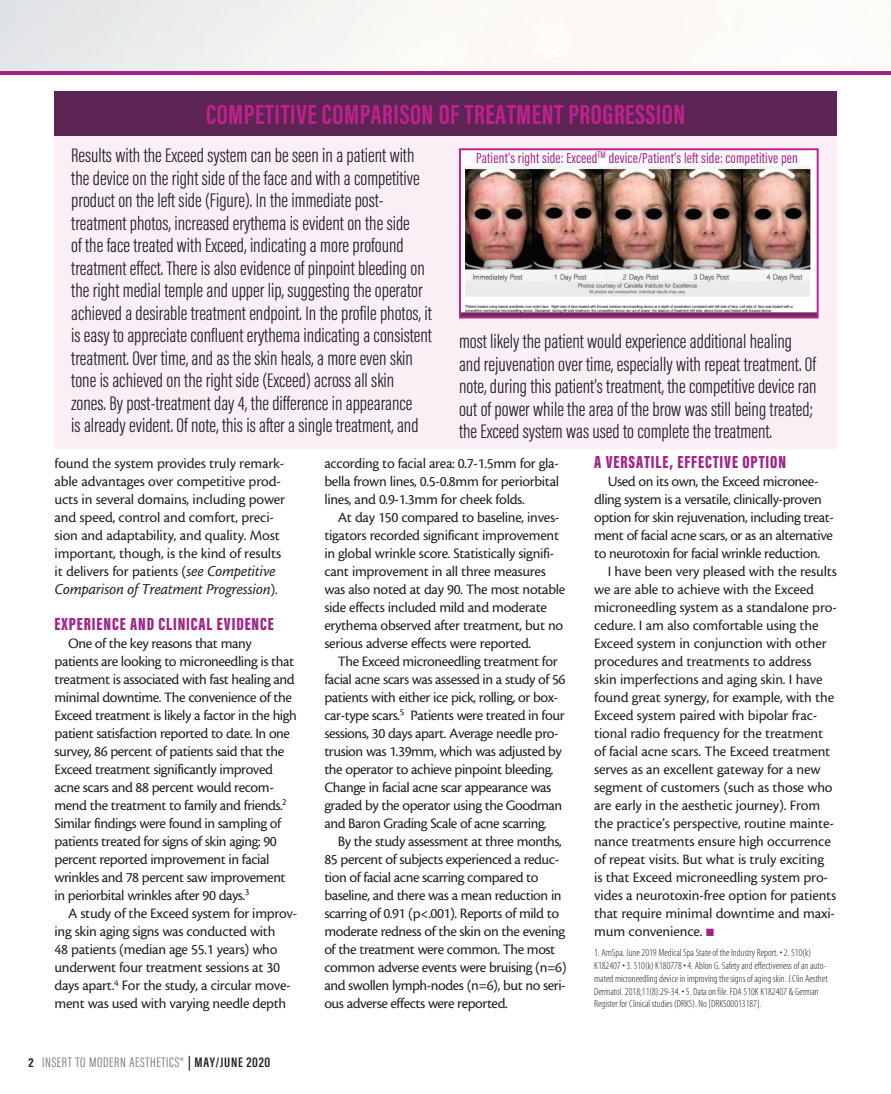
<style>
.page{position:relative;width:891px;height:1094px;background:#fff}
.page>*{position:absolute;margin:0;border:0;box-sizing:border-box;transform-origin:0 0}
.at_a_glance_header{font:700 28.5px "Acumin Pro Extra Cond";letter-spacing:.02em;color:#bf218d}
.at_a_glance_body{font:300 20.25px/22.5px "Acumin Pro Extra Cond";color:#1c1d26;scale:1.1 1}
.subhead{font:900 18px "Acumin Pro Extra Cond";letter-spacing:.05em;color:#a3238b}
.body{font:15.75px "Cronos MM It 408 10";letter-spacing:-.01em;color:#231f20}
.body-2{font:15px/18px "Cronos MM 408 10";letter-spacing:-.02em;color:#231f20}
.at_a_glance_body-2{font:15px "Acumin Pro Extra Cond";letter-spacing:.01em;color:#a3238b;scale:1.1 1}
.t1{font:300 14.1px "Acumin Pro Extra Cond";letter-spacing:.04em;color:#6c6d70;scale:1.11 1}
.footnote{font:10.5px/12.8px "Myriad MM 215 300";color:#231f20}
.s1{font-family:"Cronos MM It 408 10";font-size:15.75px}
.s2{font-family:"Cronos MM 408 10";font-size:15px}
.s3{font-weight:700;font-size:13.35px;color:#231f20}
.s4{font-weight:600;color:#231f20}
.s5{color:#a3238b}
</style>
<div class="page">
<svg style="left:0;top:70px;width:891px;height:4px;fill:#a3238b"></svg>
<div style="left:55px;top:136px;width:782px;height:313px;background:#f9eff5"></div>
<div style="left:55px;top:92px;width:782px;height:44px;background:#5c2553"></div>
<img style="left:462px;top:151px;width:354px;height:164px">
<div style="left:459px;top:148px;width:360px;height:170px;border:2px solid #bf218d"></div>
<div style="left:462px;top:152px;width:350px;height:14px;background:#fff"></div>
<p class="at_a_glance_header" style="left:206px;top:97px;width:481px">COMPETITIVE COMPARISON OF TREATMENT PROGRESSION</p>
<p class="at_a_glance_body" style="left:71px;top:144px;width:329px">Results with the Exceed system can be seen in a patient with the device on the right side of the face and with a competitive product on the left side (Figure). In the immediate post&shy;treatment photos, increased erythema is evident on the side<br>of the face treated with Exceed, indicating a more profound treatment effect. There is also evidence of pinpoint bleeding on the right medial temple and upper lip, suggesting the operator achieved a desirable treatment endpoint. In the profile photos, it is easy to appreciate confluent erythema indicating a consistent treatment. Over time, and as the skin heals, a more even skin tone is achieved on the right side (Exceed) across all skin zones. By post-treatment day 4, the difference in appearance<br>is already evident. Of note, this is after a single treatment, and</p>
<p class="at_a_glance_body-2" style="left:476px;top:149px;width:294px">Patient’s right side: Exceed<sup>TM</sup> device/Patient’s left side: competitive pen</p>
<p class="at_a_glance_body" style="left:459px;top:330px;width:327px">most likely the patient would experience additional healing and rejuvenation over time, especially with repeat treatment. Of note, during this patient’s treatment, the competitive device ran out of power while the area of the brow was still being treated; the Exceed system was used to complete the treatment.</p>
<p class="body-2" style="left:55px;top:455px;width:232px">found the system provides truly remark&shy;able advantages over competitive prod&shy;ucts in several domains, including power and speed, control and comfort, preci&shy;sion and adaptability, and quality. Most important, though, is the kind of results it delivers for patients (<span class="s1">see Competitive</span></p>
<p class="body" style="left:55px;top:581px;width:225px">Comparison of Treatment Progression<span class="s2">).</span></p>
<p class="subhead" style="left:55px;top:613px;width:221px">EXPERIENCE AND CLINICAL EVIDENCE</p>
<p class="body-2" style="left:55px;top:635px;width:244px;text-indent:14px">One of the key reasons that many patients are looking to microneedling is that treatment is associated with fast healing and minimal downtime. The convenience of the Exceed treatment is likely a factor in the high patient satisfaction reported to date. In one survey, 86 percent of patients said that the Exceed treatment significantly improved acne scars and 88 percent would recom&shy;mend the treatment to family and friends.<sup>2<br></sup>Similar findings were found in sampling of patients treated for signs of skin aging: 90 percent reported improvement in facial wrinkles and 78 percent saw improvement in periorbital wrinkles after 90 days.<sup>3</sup></p>
<p class="body-2" style="left:55px;top:905px;width:244px;text-indent:14px">A study of the Exceed system for improv&shy;ing skin aging signs was conducted with<br>48 patients (median age 55.1 years) who underwent four treatment sessions at 30 days apart.<sup>4</sup> For the study, a circular move&shy;ment was used with varying needle depth</p>
<p class="t1" style="left:28px;top:1054px;width:219px"><span class="s3">2</span> INSERT TO MODERN AESTHETICS® <span class="s4">| MAY/JUNE 2020</span></p>
<p class="body-2" style="left:324px;top:455px;width:236px;text-align:justify">according to facial area: 0.7-1.5mm for gla&shy;bella frown lines, 0.5-0.8mm for periorbital lines, and 0.9-1.3mm for cheek folds.</p>
<p class="body-2" style="left:324px;top:509px;width:243px;text-indent:14px">At day 150 compared to baseline, inves&shy;tigators recorded significant improvement in global wrinkle score. Statistically signifi&shy;cant improvement in all three measures was also noted at day 90. The most notable side effects included mild and moderate erythema observed after treatment, but no serious adverse effects were reported.</p>
<p class="body-2" style="left:324px;top:653px;width:243px;text-indent:14px">The Exceed microneedling treatment for facial acne scars was assessed in a study of 56 patients with either ice pick, rolling, or box&shy;car-type scars.<sup>5</sup> Patients were treated in four sessions, 30 days apart. Average needle pro&shy;trusion was 1.39mm, which was adjusted by the operator to achieve pinpoint bleeding.<br>Change in facial acne scar appearance was graded by the operator using the Goodman and Baron Grading Scale of acne scarring.</p>
<p class="body-2" style="left:324px;top:833px;width:244px;text-indent:14px">By the study assessment at three months, 85 percent of subjects experienced a reduc&shy;tion of facial acne scarring compared to baseline, and there was a mean reduction in scarring of 0.91 (p&lt;.001). Reports of mild to moderate redness of the skin on the evening of the treatment were common. The most common adverse events were bruising (n=6) and swollen lymph-nodes (n=6), but no seri&shy;ous adverse effects were reported.</p>
<p class="subhead" style="left:594px;top:451px;width:193px">A VERSATILE, EFFECTIVE OPTION</p>
<p class="body-2" style="left:594px;top:473px;width:241px;text-indent:14px">Used on its own, the Exceed micronee&shy;dling system is a versatile, clinically-proven option for skin rejuvenation, including treat&shy;ment of facial acne scars, or as an alternative to neurotoxin for facial wrinkle reduction.</p>
<p class="body-2" style="left:594px;top:563px;width:244px;text-indent:14px">I have been very pleased with the results we are able to achieve with the Exceed microneedling system as a standalone pro&shy;cedure. I am also comfortable using the Exceed system in conjunction with other procedures and treatments to address skin imperfections and aging skin. I have found great synergy, for example, with the Exceed system paired with bipolar frac&shy;tional radio frequency for the treatment of facial acne scars. The Exceed treatment serves as an excellent gateway for a new segment of customers (such as those who are early in the aesthetic journey). From the practice’s perspective, routine mainte&shy;nance treatments ensure high occurrence of repeat visits. But what is truly exciting<br>is that Exceed microneedling system pro&shy;vides a neurotoxin-free option for patients that require minimal downtime and maxi&shy;mum convenience. <span class="s5">■</span></p>
<p class="footnote" style="left:594px;top:946px;width:235px">1. AmSpa. June 2019 Medical Spa State of the Industry Report. • 2. 510(k)<br>K182407 • 3. 510(k) K180778 • 4. Ablon G. Safety and effectiveness of an auto&shy;mated microneedling device in improving the signs of aging skin. J Clin Aesthet Dermatol. 2018;11(8):29-34. • 5. Data on file. FDA 510K K182407 &amp; German Register for Clinical studies (DRKS). No [DRKS00013187].</p>
</div>
